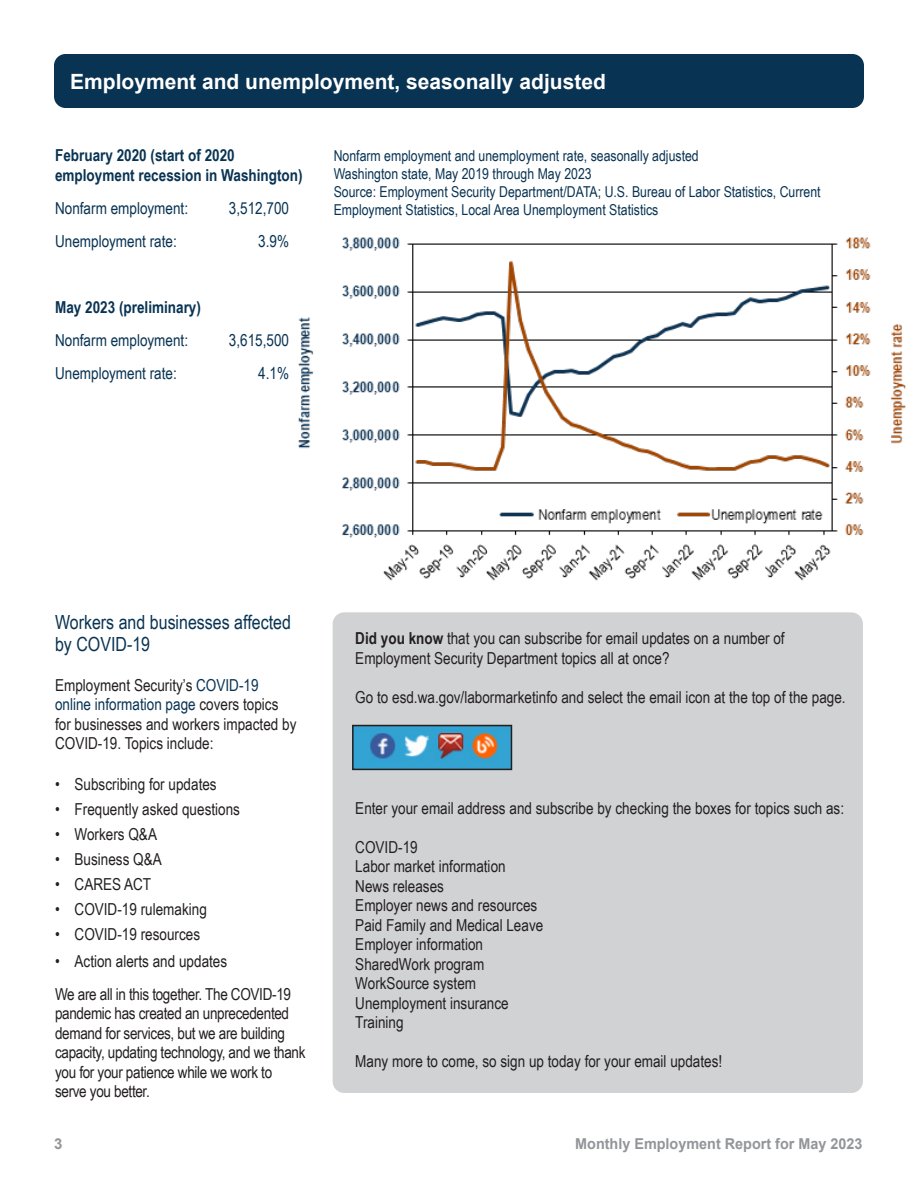
<style>
.page{position:relative;width:918px;height:1188px;background:#fff}
.page>*{position:absolute;margin:0;border:0;box-sizing:border-box;transform-origin:0 0}
.t1{font:700 21px "Arial";color:#fff}
.Figure_captions{font:19.5px/22.5px "Arial Narrow";color:#093353}
.Section_Heading{font:16.5px/19.5px "Arial Narrow";color:#231f20}
.Figure_captions-2{font:16.5px/19.5px "Arial Narrow";color:#231f20}
.Figure_captions-3{font:16.5px/19.5px "Arial Narrow";letter-spacing:-.02em;color:#231f20}
.Body_text{font:16.5px "Arial Narrow";color:#093353}
.Body_text-2{font:700 16.5px/19.5px "Arial Narrow";color:#093353}
.Figure_table_heading{font:15px/18px "Arial Narrow";color:#093353}
.t2{font:700 15px "Arial";color:#939598;scale:.96 1}
.t3{font:700 15px "Arial";color:#939598}
.s1{color:#093353}
.s2{font-weight:700}
</style>
<div class="page">
<div style="left:54px;top:54px;width:810px;height:54px;background:#093353;border-radius:12px"></div>
<div style="left:333px;top:612px;width:530px;height:481px;background:#d1d2d4;border-radius:12px"></div>
<img style="left:355px;top:728px;width:154px;height:39px">
<div style="left:352px;top:725px;width:160px;height:45px;border:2px solid #231f20"></div>
<img style="left:298px;top:237px;width:608px;height:344px">
<h2 class="t1" style="left:70px;top:67px;width:537px">Employment and unemployment, seasonally adjusted</h2>
<p class="Body_text-2" style="left:55px;top:145px;width:249px">February 2020 (start of 2020 employment recession in Washington)</p>
<p class="Body_text" style="left:55px;top:196px;width:135px">Nonfarm employment:</p>
<p class="Body_text" style="left:229px;top:196px;width:62px">3,512,700</p>
<p class="Body_text" style="left:55px;top:229px;width:123px">Unemployment rate:</p>
<p class="Body_text" style="left:258px;top:229px;width:32px">3.9%</p>
<p class="Body_text-2" style="left:55px;top:296px;width:147px">May 2023 (preliminary)</p>
<p class="Body_text" style="left:55px;top:328px;width:135px">Nonfarm employment:</p>
<p class="Body_text" style="left:229px;top:328px;width:62px">3,615,500</p>
<p class="Body_text" style="left:55px;top:361px;width:123px">Unemployment rate:</p>
<p class="Body_text" style="left:258px;top:361px;width:32px">4.1%</p>
<p class="Figure_table_heading" style="left:334px;top:146px;width:367px">Nonfarm employment and unemployment rate, seasonally adjusted</p>
<p class="Figure_table_heading" style="left:334px;top:164px;width:260px">Washington state, May 2019 through May 2023</p>
<p class="Figure_table_heading" style="left:334px;top:182px;width:489px">Source: Employment Security Department/DATA; U.S. Bureau of Labor Statistics, Current<br>Employment Statistics, Local Area Unemployment Statistics</p>
<p class="Figure_captions" style="left:55px;top:610px;width:237px">Workers and businesses affected by COVID-19</p>
<p class="Figure_captions-2" style="left:55px;top:675px;width:243px">Employment Security’s <span class="s1">COVID-19 online information page</span> covers topics for businesses and workers impacted by COVID-19. Topics include:</p>
<p class="Figure_captions-2" style="left:55px;top:774px;width:163px">• Subscribing for updates</p>
<p class="Figure_captions-2" style="left:55px;top:799px;width:186px">• Frequently asked questions</p>
<p class="Figure_captions-2" style="left:55px;top:824px;width:103px">• Workers Q&amp;A</p>
<p class="Figure_captions-2" style="left:55px;top:849px;width:108px">• Business Q&amp;A</p>
<p class="Figure_captions-2" style="left:55px;top:874px;width:98px">• CARES ACT</p>
<p class="Figure_captions-2" style="left:55px;top:899px;width:153px">• COVID-19 rulemaking</p>
<p class="Figure_captions-2" style="left:55px;top:924px;width:147px">• COVID-19 resources</p>
<p class="Figure_captions-2" style="left:55px;top:951px;width:174px">• Action alerts and updates</p>
<p class="Figure_captions-3" style="left:55px;top:984px;width:252px">We are all in this together. The COVID-19 pandemic has created an unprecedented demand for services, but we are building capacity, updating technology, and we thank you for your patience while we work to serve you better.</p>
<p class="Section_Heading" style="left:355px;top:628px;width:431px"><span class="s2">Did you know</span> that you can subscribe for email updates on a number of<br>Employment Security Department topics all at once?</p>
<p class="Section_Heading" style="left:355px;top:686px;width:492px">Go to esd.wa.gov/labormarketinfo and select the email icon at the top of the page.</p>
<p class="Section_Heading" style="left:355px;top:797px;width:490px">Enter your email address and subscribe by checking the boxes for topics such as:</p>
<p class="Section_Heading" style="left:355px;top:836px;width:64px">COVID-19</p>
<p class="Section_Heading" style="left:355px;top:856px;width:152px">Labor market information</p>
<p class="Section_Heading" style="left:355px;top:875px;width:90px">News releases</p>
<p class="Section_Heading" style="left:355px;top:895px;width:183px">Employer news and resources</p>
<p class="Section_Heading" style="left:355px;top:914px;width:190px">Paid Family and Medical Leave</p>
<p class="Section_Heading" style="left:355px;top:934px;width:129px">Employer information</p>
<p class="Section_Heading" style="left:355px;top:953px;width:131px">SharedWork program</p>
<p class="Section_Heading" style="left:355px;top:973px;width:122px">WorkSource system</p>
<p class="Section_Heading" style="left:355px;top:992px;width:155px">Unemployment insurance</p>
<p class="Section_Heading" style="left:355px;top:1012px;width:50px">Training</p>
<p class="Section_Heading" style="left:355px;top:1051px;width:369px">Many more to come, so sign up today for your email updates!</p>
<p class="t3" style="left:54px;top:1134px;width:10px">3</p>
<p class="t2" style="left:575px;top:1134px;width:301px">Monthly Employment Report for May 2023</p>
</div>
